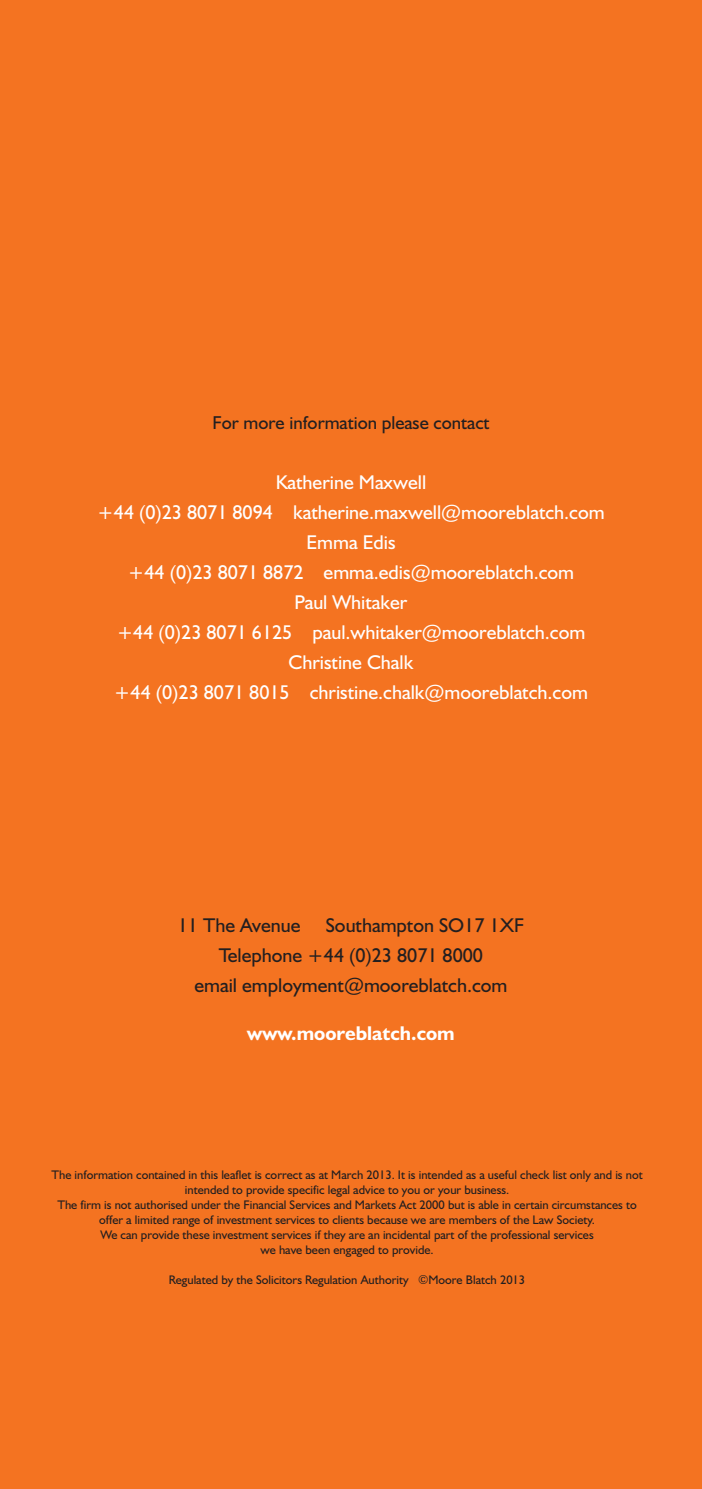
<style>
.page{position:relative;width:702px;height:1489px;background:#fff}
.page>*{position:absolute;margin:0;border:0;box-sizing:border-box;transform-origin:0 0}
.t1{font:20px/30px "Humanist 521 BT";color:#fff;text-align:center}
.t2{font:20px "Humanist 521 BT";color:#231f20}
.t3{font:700 20px "Humanist 521 BT";color:#fff}
.t4{font:18.75px "Humanist 521 BT";color:#231f20}
.t5{font:12.5px/15px "Humanist 521 BT";color:#231f20;text-align:center}
</style>
<div class="page">
<div style="left:0;top:0;width:702px;height:1488px;background:#f47321"></div>
<h2 class="t4" style="left:212px;top:416px;width:279px">For more information please contact</h2>
<p class="t1" style="left:97px;top:469px;width:509px">Katherine Maxwell<br>+44 (0)23 8071 8094 katherine.maxwell@mooreblatch.com Emma Edis<br>+44 (0)23 8071 8872 emma.edis@mooreblatch.com<br>Paul Whitaker<br>+44 (0)23 8071 6125 paul.whitaker@mooreblatch.com Christine Chalk<br>+44 (0)23 8071 8015 christine.chalk@mooreblatch.com</p>
<h1 class="t2" style="left:178px;top:918px;width:124px">11 The Avenue</h1>
<h1 class="t2" style="left:326px;top:918px;width:200px">Southampton SO17 1XF</h1>
<h1 class="t2" style="left:219px;top:948px;width:265px">Telephone +44 (0)23 8071 8000</h1>
<h1 class="t2" style="left:194px;top:978px;width:314px">email employment@mooreblatch.com</h1>
<h1 class="t3" style="left:247px;top:1026px;width:209px">www.mooreblatch.com</h1>
<p class="t5" style="left:51px;top:1168px;width:592px">The information contained in this leaflet is correct as at March 2013. It is intended as a useful check list only and is not intended to provide specific legal advice to you or your business.<br>The firm is not authorised under the Financial Services and Markets Act 2000 but is able in certain circumstances to offer a limited range of investment services to clients because we are members of the Law Society.<br>We can provide these investment services if they are an incidental part of the professional services<br>we have been engaged to provide.</p>
<p class="t5" style="left:169px;top:1273px;width:358px">Regulated by the Solicitors Regulation Authority ©Moore Blatch 2013</p>
</div>
